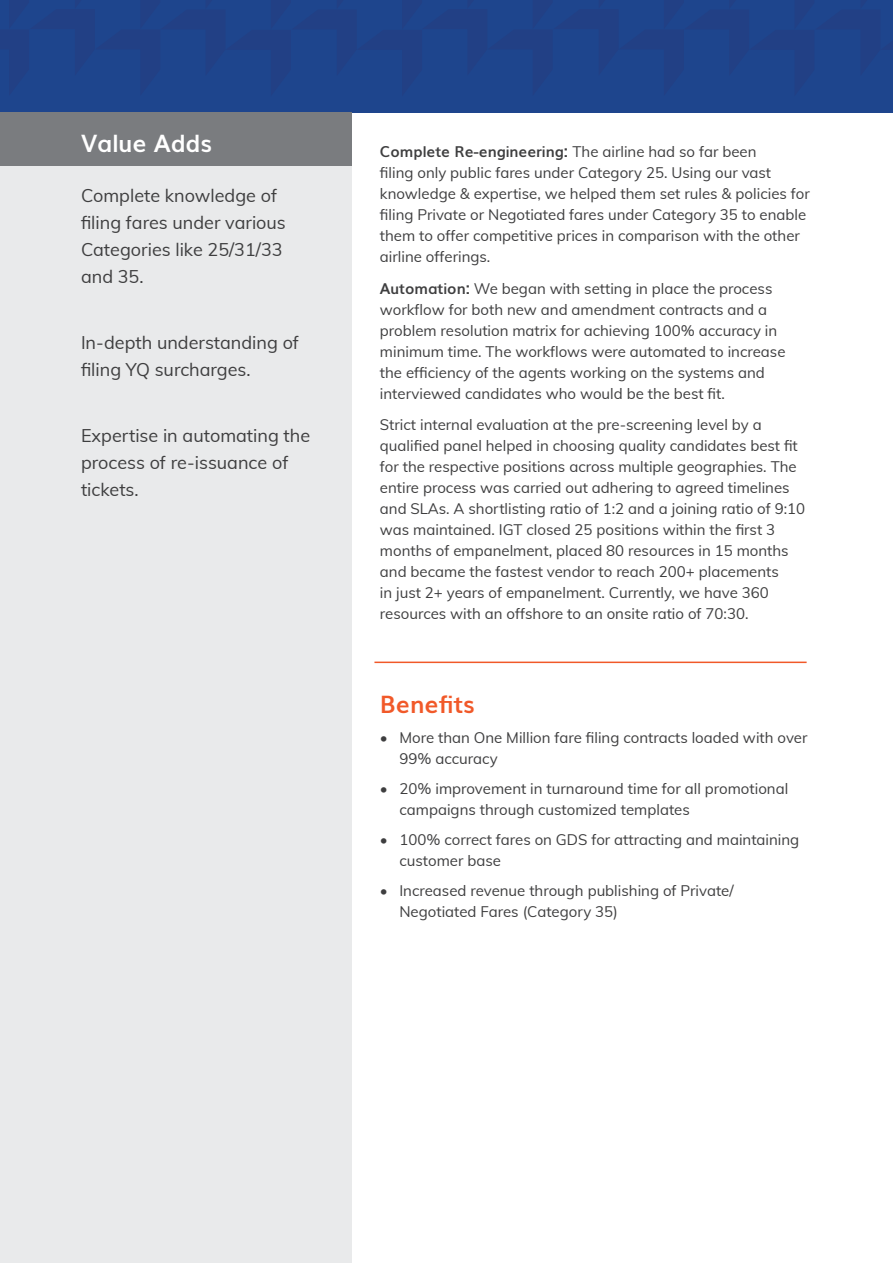
<style>
.page{position:relative;width:893px;height:1263px;background:#fff}
.page>*{position:absolute;margin:0;border:0;box-sizing:border-box;transform-origin:0 0}
.t1{font:700 24px "Muli";color:#fff}
.t2{font:700 24px "Muli";color:#f15929}
.t3{font:18px/27px "Muli";color:#3e3e3f}
.t4{font:15px/21px "Muli";color:#3e3e3f}
.s1{font-weight:700}
</style>
<div class="page">
<div style="left:0;top:0;width:893px;height:113px;background:#1e458d"></div>
<div style="left:0;top:112px;width:351px;height:1151px;background:#e9eaeb"></div>
<div style="left:0;top:112px;width:351px;height:54px;background:#7a7c7f"></div>
<hr style="left:374px;top:662px;width:433px;height:1px;background:#f15929">
<h1 class="t1" style="left:81px;top:124px;width:133px">Value Adds</h1>
<p class="t3" style="left:81px;top:181px;width:206px">Complete knowledge of filing fares under various<br>Categories like 25/31/33 and 35.</p>
<p class="t3" style="left:81px;top:328px;width:219px">In-depth understanding of filing YQ surcharges.</p>
<p class="t3" style="left:81px;top:421px;width:231px">Expertise in automating the process of re-issuance of tickets.</p>
<p class="t4" style="left:380px;top:140px;width:431px"><span class="s1">Complete Re-engineering:</span> The airline had so far been<br>filing only public fares under Category 25. Using our vast knowledge &amp; expertise, we helped them set rules &amp; policies for filing Private or Negotiated fares under Category 35 to enable them to offer competitive prices in comparison with the other airline offerings.</p>
<p class="t4" style="left:380px;top:277px;width:407px"><span class="s1">Automation:</span> We began with setting in place the process workflow for both new and amendment contracts and a problem resolution matrix for achieving 100% accuracy in minimum time. The workflows were automated to increase the efficiency of the agents working on the systems and interviewed candidates who would be the best fit.</p>
<p class="t4" style="left:380px;top:413px;width:427px">Strict internal evaluation at the pre-screening level by a qualified panel helped in choosing quality candidates best fit for the respective positions across multiple geographies. The entire process was carried out adhering to agreed timelines and SLAs. A shortlisting ratio of 1:2 and a joining ratio of 9:10 was maintained. IGT closed 25 positions within the first 3 months of empanelment, placed 80 resources in 15 months and became the fastest vendor to reach 200+ placements<br>in just 2+ years of empanelment. Currently, we have 360 resources with an offshore to an onsite ratio of 70:30.</p>
<h1 class="t2" style="left:380px;top:685px;width:96px">Benefits</h1>
<p class="t4" style="left:399px;top:726px;width:409px;text-indent:-20px">• More than One Million fare filing contracts loaded with over<br>99% accuracy</p>
<p class="t4" style="left:399px;top:777px;width:390px;text-indent:-20px">• 20% improvement in turnaround time for all promotional campaigns through customized templates</p>
<p class="t4" style="left:399px;top:828px;width:401px;text-indent:-20px">• 100% correct fares on GDS for attracting and maintaining customer base</p>
<p class="t4" style="left:399px;top:879px;width:336px;text-indent:-20px">• Increased revenue through publishing of Private/<br>Negotiated Fares (Category 35)</p>
</div>
